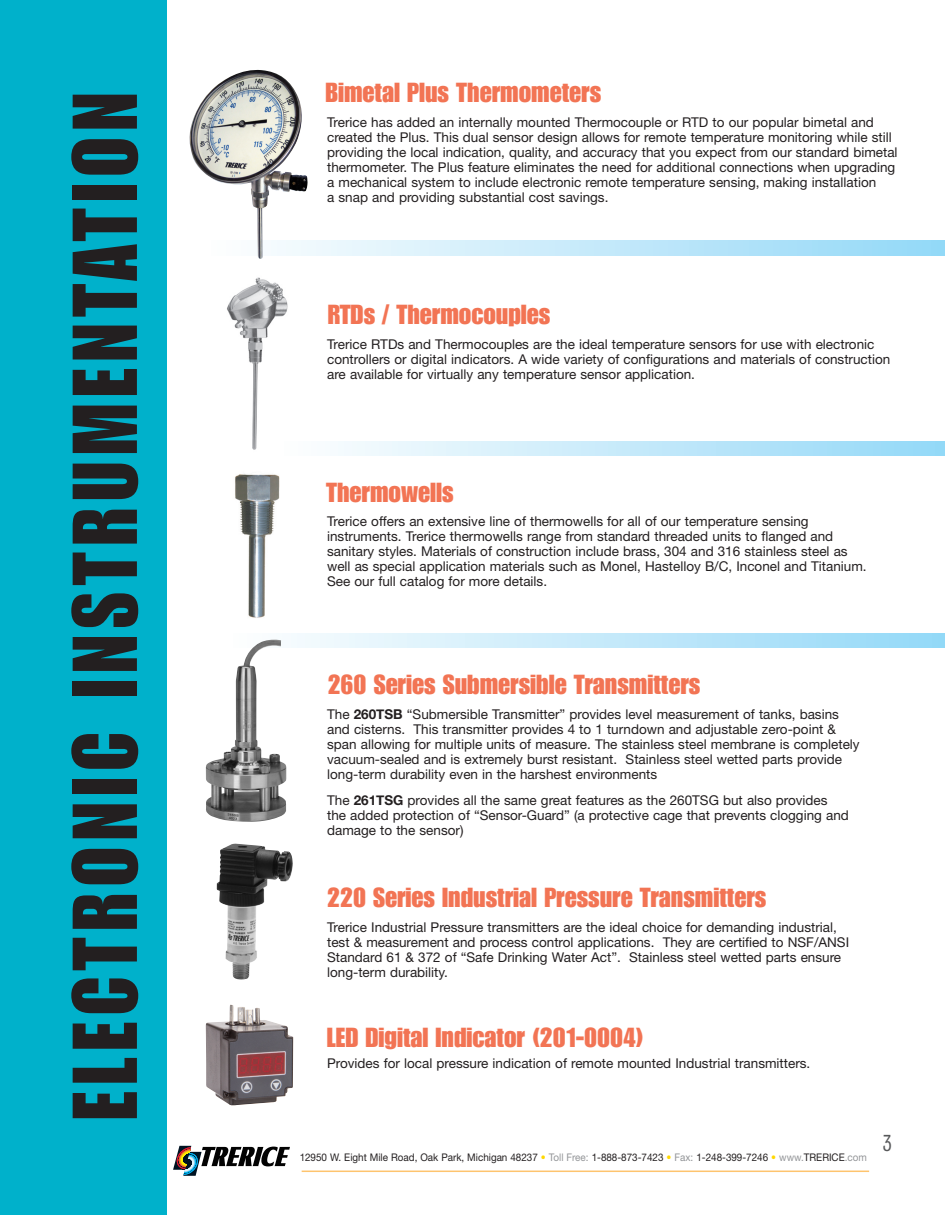
<style>
.page{position:relative;width:945px;height:1215px;background:#fff}
.page>*{position:absolute;margin:0;border:0;box-sizing:border-box;transform-origin:0 0}
.t1{font:90px "Impact";letter-spacing:.085em;color:#231f20;scale:.9 1}
.t2{font:27px "Impact";color:#f27454}
.t3{font:21px "Grot Five One";color:#57585a;scale:.9 1}
.t4{font:13.5px/15px "Helvetica Neue";color:#231f20}
.t5{font:10.5px "Helvetica Neue";color:#231f20;scale:.94 1}
.s1{font-weight:700}
.s2{color:#ffd801}
.s3{color:#939598}
</style>
<div class="page">
<svg style="left:308px;top:241px;width:637px;height:14px;background:#c0e8fa"></svg>
<div style="left:0;top:0;width:167px;height:1215px;background:#00b1cb"></div>
<hr style="left:302px;top:1171px;width:567px;height:1px;background:#fec46e">
<svg style="left:173px;top:1146px;width:117px;height:30px"></svg>
<img style="left:189px;top:69px;width:119px;height:190px">
<svg style="left:291px;top:633px;width:654px;height:15px;background:#c3e9fa"></svg>
<img style="left:227px;top:277px;width:61px;height:173px">
<img style="left:235px;top:473px;width:45px;height:145px">
<img style="left:206px;top:639px;width:81px;height:183px">
<svg style="left:280px;top:441px;width:665px;height:15px;background:#c8eafa"></svg>
<img style="left:217px;top:844px;width:76px;height:135px">
<img style="left:206px;top:1005px;width:87px;height:101px">
<p class="t1" style="left:73px;top:1120px;width:1143px;rotate:-90deg">ELECTRONIC INSTRUMENTATION</p>
<p class="t2" style="left:326px;top:83px;width:277px">Bimetal Plus Thermometers</p>
<p class="t4" style="left:327px;top:116px;width:572px">Trerice has added an internally mounted Thermocouple or RTD to our popular bimetal and created the Plus. This dual sensor design allows for remote temperature monitoring while still providing the local indication, quality, and accuracy that you expect from our standard bimetal thermometer. The Plus feature eliminates the need for additional connections when upgrading a mechanical system to include electronic remote temperature sensing, making installation<br>a snap and providing substantial cost savings.</p>
<p class="t2" style="left:328px;top:305px;width:224px">RTDs / Thermocouples</p>
<p class="t4" style="left:327px;top:338px;width:565px">Trerice RTDs and Thermocouples are the ideal temperature sensors for use with electronic controllers or digital indicators. A wide variety of configurations and materials of construction are available for virtually any temperature sensor application.</p>
<p class="t2" style="left:326px;top:483px;width:129px">Thermowells</p>
<p class="t4" style="left:327px;top:515px;width:541px">Trerice offers an extensive line of thermowells for all of our temperature sensing instruments. Trerice thermowells range from standard threaded units to flanged and sanitary styles. Materials of construction include brass, 304 and 316 stainless steel as well as special application materials such as Monel, Hastelloy B/C, Inconel and Titanium.<br>See our full catalog for more details.</p>
<p class="t2" style="left:328px;top:675px;width:374px">260 Series Submersible Transmitters</p>
<p class="t4" style="left:327px;top:708px;width:534px">The <span class="s1">260TSB</span> “Submersible Transmitter” provides level measurement of tanks, basins and cisterns. This transmitter provides 4 to 1 turndown and adjustable zero-point &amp; span allowing for multiple units of measure. The stainless steel membrane is completely vacuum-sealed and is extremely burst resistant. Stainless steel wetted parts provide long-term durability even in the harshest environments</p>
<p class="t4" style="left:327px;top:794px;width:523px">The <span class="s1">261TSG</span> provides all the same great features as the 260TSG but also provides the added protection of “Sensor-Guard” (a protective cage that prevents clogging and damage to the sensor)</p>
<p class="t2" style="left:327px;top:888px;width:441px">220 Series Industrial Pressure Transmitters</p>
<p class="t4" style="left:327px;top:921px;width:524px">Trerice Industrial Pressure transmitters are the ideal choice for demanding industrial, test &amp; measurement and process control applications. They are certified to NSF/ANSI Standard 61 &amp; 372 of “Safe Drinking Water Act”. Stainless steel wetted parts ensure long-term durability.</p>
<p class="t2" style="left:327px;top:1028px;width:318px">LED Digital Indicator (201-0004)</p>
<p class="t4" style="left:327px;top:1057px;width:485px">Provides for local pressure indication of remote mounted Industrial transmitters.</p>
<p class="t5" style="left:300px;top:1153px;width:605px">12950 W. Eight Mile Road, Oak Park, Michigan 48237 <span class="s2">•</span> <span class="s3">Toll Free:</span> 1-888-873-7423 <span class="s2">•</span> <span class="s3">Fax:</span> 1-248-399-7246 <span class="s2">•</span> <span class="s3">www.</span>TRERICE<span class="s3">.com</span></p>
<p class="t3" style="left:882px;top:1136px;width:12px">3</p>
</div>
